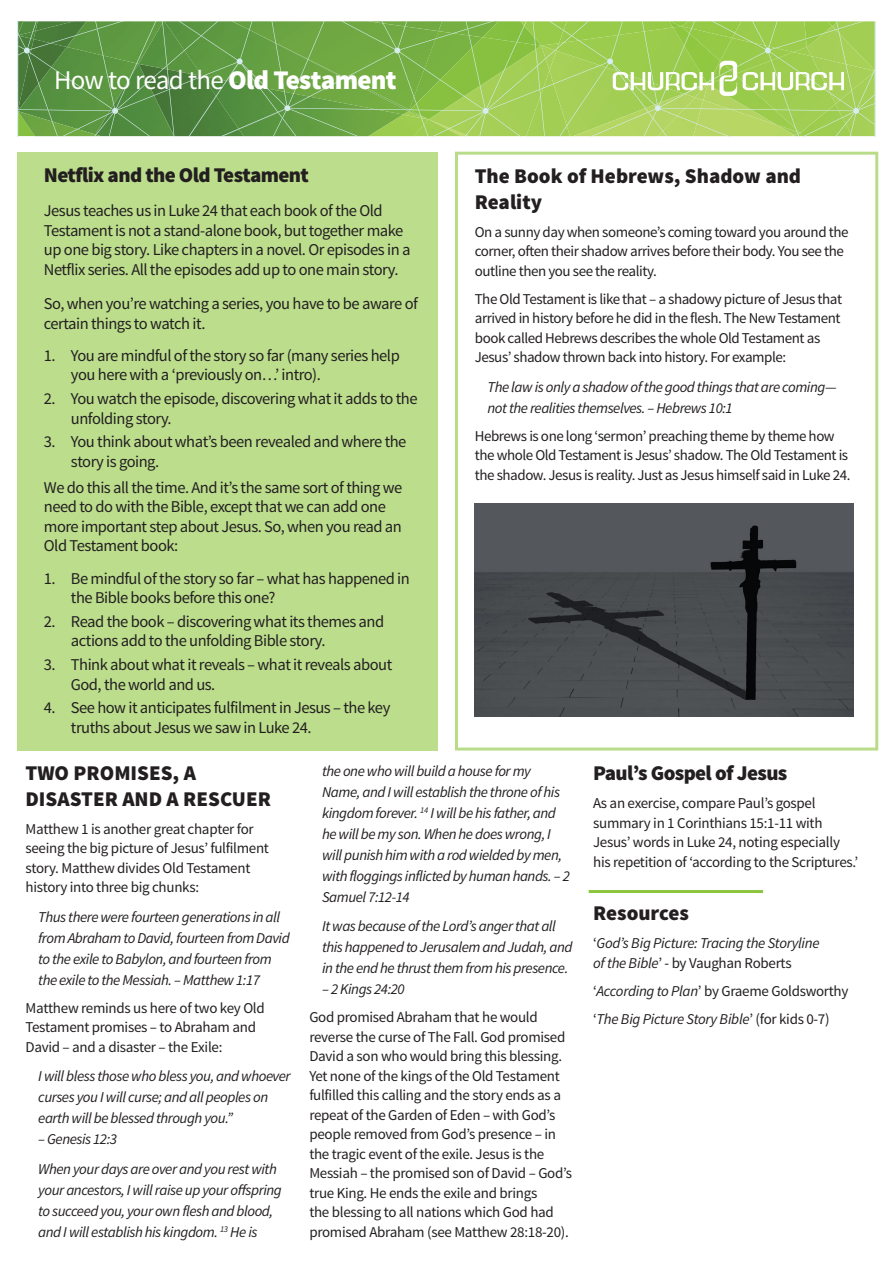
<style>
.page{position:relative;width:893px;height:1263px;background:#fff}
.page>*{position:absolute;margin:0;border:0;box-sizing:border-box;transform-origin:0 0}
.Page_Header{font:27px "Source Sans Pro";letter-spacing:-.025em;color:#fff}
.Heading{font:900 21px/25.2px "Source Sans Pro";color:#231f20}
.Heading-2{font:900 21px "Source Sans Pro";letter-spacing:-.03em;color:#231f20}
.Body_Text{font:16.5px/19.5px "Source Sans Pro";letter-spacing:-.03em;color:#231f20}
.Body_Text-2{font:15px/19.5px "Source Sans Pro";letter-spacing:-.02em;color:#231f20}
.quote{font:italic 15px/21px "Source Sans Pro";letter-spacing:-.03em;color:#231f20}
.Heading-3{font:15px/19.5px "Source Sans Pro";letter-spacing:-.02em;color:#231f20}
.Body_Text-3{font:italic 15px/19.5px "Source Sans Pro";letter-spacing:-.02em;color:#231f20}
.s1{font-weight:900}
.s2{font-style:normal}
.s3{font-style:italic}
</style>
<div class="page">
<div style="left:18px;top:152px;width:420px;height:598px;background:#bbdd8c"></div>
<hr style="left:589px;top:890px;width:174px;height:3px;background:#8bc63e">
<img style="left:475px;top:503px;width:378px;height:213px">
<svg style="left:18px;top:21px;width:858px;height:115px;background:#85b753"></svg>
<p class="Page_Header" style="left:54px;top:63px;width:344px">How to read the <span class="s1">Old Testament</span></p>
<p class="Heading-2" style="left:44px;top:161px;width:266px">Netflix and the Old Testament</p>
<p class="Body_Text" style="left:44px;top:201px;width:368px">Jesus teaches us in Luke 24 that each book of the Old Testament is not a stand-alone book, but together make up one big story. Like chapters in a novel. Or episodes in a Netflix series. All the episodes add up to one main story.</p>
<p class="Body_Text" style="left:44px;top:294px;width:376px">So, when you’re watching a series, you have to be aware of certain things to watch it.</p>
<p class="Body_Text" style="left:71px;top:346px;width:330px;text-indent:-27px">1. You are mindful of the story so far (many series help you here with a ‘previously on…’ intro).</p>
<p class="Body_Text" style="left:71px;top:389px;width:348px;text-indent:-27px">2. You watch the episode, discovering what it adds to the unfolding story.</p>
<p class="Body_Text" style="left:71px;top:432px;width:337px;text-indent:-27px">3. You think about what’s been revealed and where the story is going.</p>
<p class="Body_Text" style="left:44px;top:478px;width:360px">We do this all the time. And it’s the same sort of thing we need to do with the Bible, except that we can add one more important step about Jesus. So, when you read an Old Testament book:</p>
<p class="Body_Text" style="left:71px;top:569px;width:340px;text-indent:-27px">1. Be mindful of the story so far – what has happened in the Bible books before this one?</p>
<p class="Body_Text" style="left:71px;top:612px;width:315px;text-indent:-27px">2. Read the book – discovering what its themes and actions add to the unfolding Bible story.</p>
<p class="Body_Text" style="left:71px;top:655px;width:323px;text-indent:-27px">3. Think about what it reveals – what it reveals about<br>God, the world and us.</p>
<p class="Body_Text" style="left:71px;top:698px;width:321px;text-indent:-27px">4. See how it anticipates fulfilment in Jesus – the key truths about Jesus we saw in Luke 24.</p>
<p class="Heading" style="left:475px;top:165px;width:328px">The Book of Hebrews, Shadow and<br>Reality</p>
<p class="Body_Text-2" style="left:475px;top:222px;width:375px">On a sunny day when someone’s coming toward you around the corner, often their shadow arrives before their body. You see the outline then you see the reality.</p>
<p class="Body_Text-2" style="left:475px;top:289px;width:369px">The Old Testament is like that – a shadowy picture of Jesus that arrived in history before he did in the flesh. The New Testament book called Hebrews describes the whole Old Testament as Jesus’ shadow thrown back into history. For example:</p>
<p class="quote" style="left:488px;top:376px;width:350px">The law is only a shadow of the good things that are coming— not the realities themselves. – Hebrews 10:1</p>
<p class="Body_Text-2" style="left:475px;top:426px;width:377px">Hebrews is one long ‘sermon’ preaching theme by theme how the whole Old Testament is Jesus’ shadow. The Old Testament is the shadow. Jesus is reality. Just as Jesus himself said in Luke 24.</p>
<p class="Heading" style="left:26px;top:762px;width:247px">TWO PROMISES, A<br>DISASTER AND A RESCUER</p>
<p class="Body_Text-2" style="left:26px;top:819px;width:245px">Matthew 1 is another great chapter for seeing the big picture of Jesus’ fulfilment story. Matthew divides Old Testament history into three big chunks:</p>
<p class="quote" style="left:38px;top:906px;width:253px">Thus there were fourteen generations in all from Abraham to David, fourteen from David to the exile to Babylon, and fourteen from the exile to the Messiah. – Matthew 1:17</p>
<p class="Body_Text-2" style="left:26px;top:998px;width:241px">Matthew reminds us here of two key Old<br>Testament promises – to Abraham and<br>David – and a disaster – the Exile:</p>
<p class="quote" style="left:38px;top:1065px;width:254px">I will bless those who bless you, and whoever curses you I will curse; and all peoples on earth will be blessed through you.”</p>
<p class="quote" style="left:38px;top:1128px;width:80px">– Genesis 12:3</p>
<p class="quote" style="left:38px;top:1158px;width:245px">When your days are over and you rest with your ancestors, I will raise up your offspring to succeed you, your own flesh and blood, and I will establish his kingdom. <sup>13</sup> He is</p>
<p class="quote" style="left:322px;top:760px;width:249px">the one who will build a house for my Name, and I will establish the throne of his kingdom forever. <sup>14</sup> I will be his father, and he will be my son. When he does wrong, I will punish him with a rod wielded by men, with floggings inflicted by human hands. – 2<br>Samuel 7:12-14</p>
<p class="quote" style="left:322px;top:916px;width:252px">It was because of the Lord’s anger that all this happened to Jerusalem and Judah, and in the end he thrust them from his presence.</p>
<p class="quote" style="left:322px;top:979px;width:84px">– 2 Kings 24:20</p>
<p class="Body_Text-2" style="left:309px;top:1008px;width:264px">God promised Abraham that he would reverse the curse of The Fall. God promised David a son who would bring this blessing.<br>Yet none of the kings of the Old Testament fulfilled this calling and the story ends as a repeat of the Garden of Eden – with God’s people removed from God’s presence – in the tragic event of the exile. Jesus is the Messiah – the promised son of David – God’s true King. He ends the exile and brings<br>the blessing to all nations which God had promised Abraham (see Matthew 28:18-20).</p>
<p class="Heading-2" style="left:593px;top:760px;width:196px">Paul’s Gospel of Jesus</p>
<p class="Heading-3" style="left:593px;top:794px;width:266px">As an exercise, compare Paul’s gospel summary in 1 Corinthians 15:1-11 with Jesus’ words in Luke 24, noting especially his repetition of ‘according to the Scriptures.’</p>
<p class="Heading" style="left:593px;top:901px;width:97px">Resources</p>
<p class="Body_Text-3" style="left:593px;top:933px;width:228px"><span class="s2">‘</span>God’s Big Picture: Tracing the Storyline of the Bible<span class="s2">’ - by Vaughan Roberts</span></p>
<p class="Body_Text-2" style="left:593px;top:981px;width:257px">‘<span class="s3">According to Plan</span>’ by Graeme Goldsworthy</p>
<p class="Body_Text-3" style="left:593px;top:1009px;width:238px"><span class="s2">‘</span>The Big Picture Story Bible<span class="s2">’ (for kids 0-7)</span></p>
</div>
